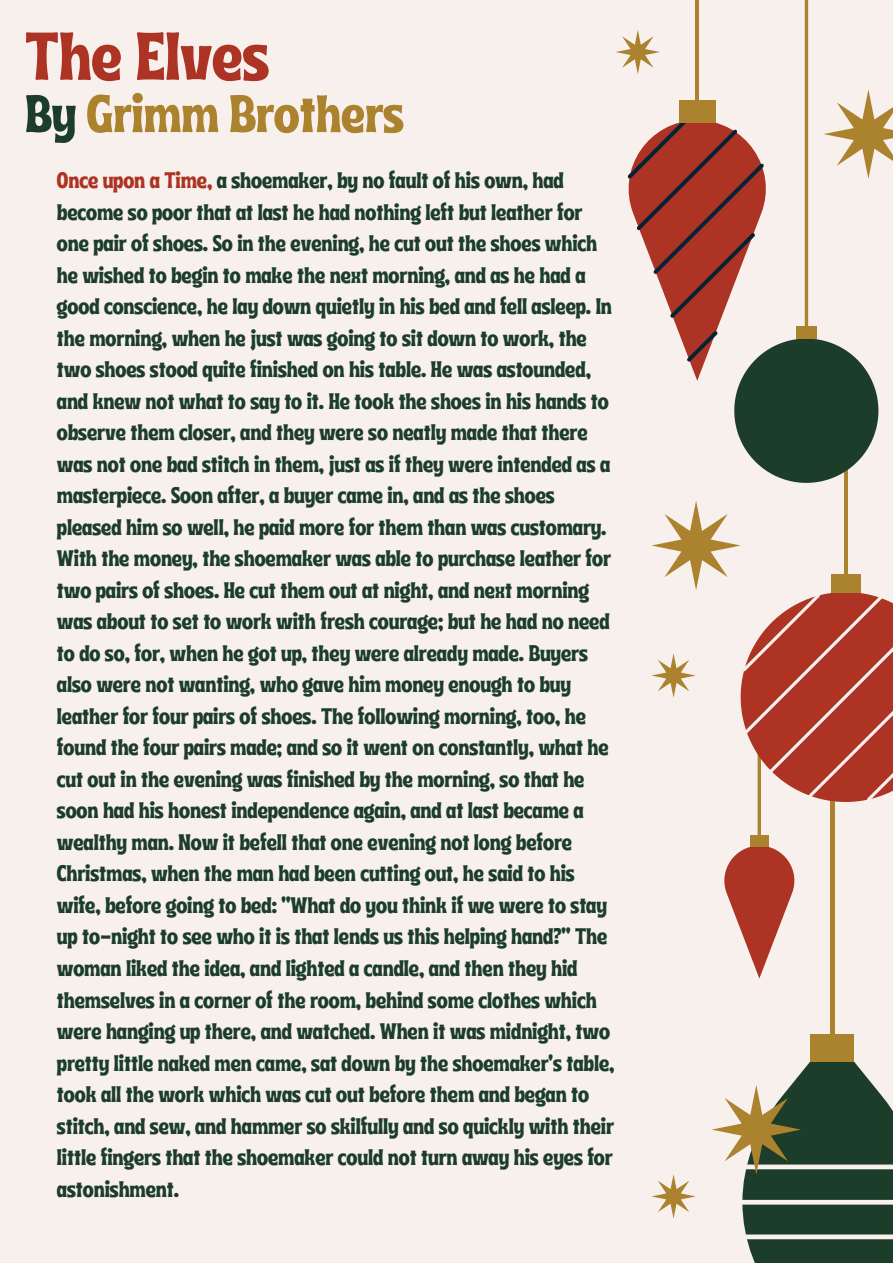
<style>
.page{position:relative;width:893px;height:1263px;background:#f8f0ec}
.page>*{position:absolute;margin:0;border:0;box-sizing:border-box;transform-origin:0 0}
.t1{font:67.5px "Ayr Tropika Island Int";color:#ad3324}
.t2{font:52.5px "Ayr Tropika Island Int";color:#ab822d}
.t3{font:22.5px/31.5px "Ayr Tropika Island Int";color:#1c3d2a}
.s1{color:#1c3d2a}
.s2{color:#ad3324}
</style>
<div class="page">
<div style="left:829px;top:778px;width:5px;height:273px;background:#ab822d"></div>
<svg style="left:724px;top:846px;width:71px;height:132px"></svg>
<div style="left:750px;top:835px;width:18px;height:12px;background:#ab822d"></div>
<svg style="left:757px;top:802px;width:4px;height:33px"></svg>
<hr style="left:844px;top:402px;width:3px;height:184px;background:#ab822d">
<hr style="left:695px;top:0;width:4px;height:114px;background:#ab822d">
<svg style="left:627px;top:89px;width:266px;height:394px"></svg>
<svg style="left:712px;top:1034px;width:181px;height:229px"></svg>
<svg style="left:651px;top:501px;width:242px;height:301px"></svg>
<svg style="left:616px;top:30px;width:44px;height:44px"></svg>
<svg style="left:651px;top:1174px;width:45px;height:44px"></svg>
<svg style="left:804px;top:0;width:4px;height:331px"></svg>
<p class="t1" style="left:25px;top:-8px;width:245px">The Elves</p>
<p class="t2" style="left:25px;top:64px;width:380px"><span class="s1">By</span> Grimm Brothers</p>
<p class="t3" style="left:57px;top:162px;width:559px"><span class="s2">Once upon a Time,</span> a shoemaker, by no fault of his own, had become so poor that at last he had nothing left but leather for one pair of shoes. So in the evening, he cut out the shoes which he wished to begin to make the next morning, and as he had a good conscience, he lay down quietly in his bed and fell asleep. In the morning, when he just was going to sit down to work, the two shoes stood quite finished on his table. He was astounded, and knew not what to say to it. He took the shoes in his hands to observe them closer, and they were so neatly made that there was not one bad stitch in them, just as if they were intended as a masterpiece. Soon after, a buyer came in, and as the shoes pleased him so well, he paid more for them than was customary.<br>With the money, the shoemaker was able to purchase leather for two pairs of shoes. He cut them out at night, and next morning was about to set to work with fresh courage; but he had no need to do so, for, when he got up, they were already made. Buyers also were not wanting, who gave him money enough to buy leather for four pairs of shoes. The following morning, too, he found the four pairs made; and so it went on constantly, what he cut out in the evening was finished by the morning, so that he soon had his honest independence again, and at last became a wealthy man. Now it befell that one evening not long before Christmas, when the man had been cutting out, he said to his wife, before going to bed: "What do you think if we were to stay up to-night to see who it is that lends us this helping hand?" The woman liked the idea, and lighted a candle, and then they hid themselves in a corner of the room, behind some clothes which were hanging up there, and watched. When it was midnight, two pretty little naked men came, sat down by the shoemaker's table, took all the work which was cut out before them and began to stitch, and sew, and hammer so skilfully and so quickly with their little fingers that the shoemaker could not turn away his eyes for astonishment.</p>
</div>
